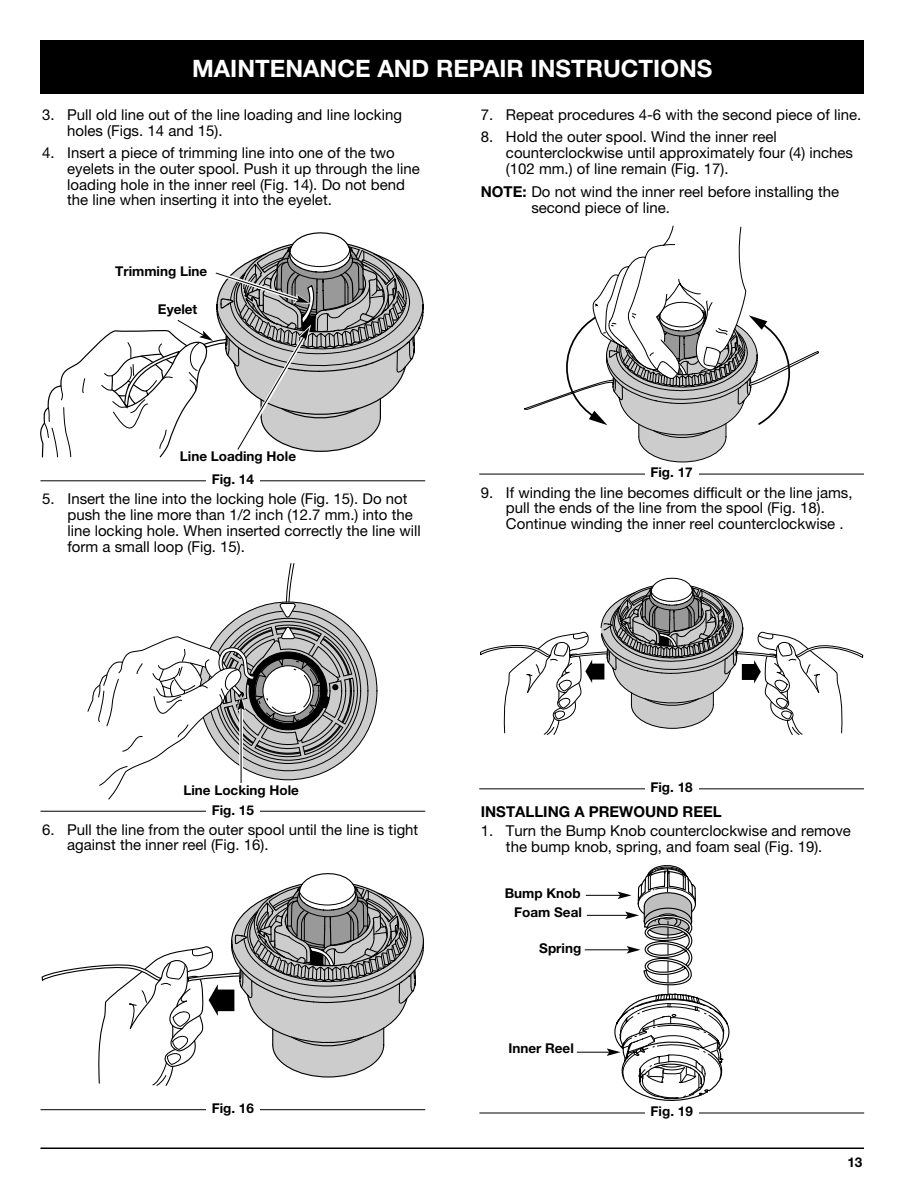
<style>
.page{position:relative;width:918px;height:1188px;background:#fff}
.page>*{position:absolute;margin:0;border:0;box-sizing:border-box;transform-origin:0 0}
.t1{font:700 24px "Helvetica Neue";color:#fff}
.t2{font:15px/15.8px "Helvetica Neue";color:#000}
.t3{font:700 15px "Helvetica Neue";color:#000}
.t4{font:700 13.5px/19.5px "Helvetica Neue";color:#000;text-align:right}
.s1{font-weight:700}
</style>
<div class="page">
<div style="left:40px;top:40px;width:824px;height:54px;background:#000"></div>
<hr style="left:40px;top:1148px;width:824px;height:1px;background:#000">
<svg style="left:87px;top:563px;width:281px;height:237px"></svg>
<svg style="left:41px;top:873px;width:383px;height:213px"></svg>
<hr style="left:40px;top:481px;width:385px;height:1px;background:#000">
<div style="left:206px;top:470px;width:54px;height:22px;background:#fff"></div>
<hr style="left:40px;top:1109px;width:385px;height:1px;background:#000">
<div style="left:206px;top:1099px;width:54px;height:21px;background:#fff"></div>
<hr style="left:40px;top:811px;width:385px;height:1px;background:#000">
<div style="left:206px;top:800px;width:54px;height:22px;background:#fff"></div>
<svg style="left:41px;top:232px;width:383px;height:226px"></svg>
<svg style="left:480px;top:577px;width:384px;height:158px"></svg>
<svg style="left:524px;top:225px;width:295px;height:238px"></svg>
<hr style="left:479px;top:474px;width:385px;height:1px;background:#000">
<div style="left:645px;top:463px;width:54px;height:22px;background:#fff"></div>
<hr style="left:479px;top:789px;width:385px;height:1px;background:#000">
<div style="left:645px;top:778px;width:54px;height:22px;background:#fff"></div>
<hr style="left:577px;top:1052px;width:32px;height:1px;background:#000">
<hr style="left:585px;top:949px;width:44px;height:1px;background:#000">
<hr style="left:587px;top:915px;width:41px;height:1px;background:#000">
<hr style="left:586px;top:895px;width:34px;height:1px;background:#000">
<svg style="left:607px;top:865px;width:123px;height:236px"></svg>
<hr style="left:479px;top:1113px;width:385px;height:1px;background:#000">
<div style="left:645px;top:1102px;width:54px;height:22px;background:#fff"></div>
<h1 class="t1" style="left:192px;top:60px;width:522px">MAINTENANCE AND REPAIR INSTRUCTIONS</h1>
<p class="t2" style="left:67px;top:108px;width:336px;text-indent:-25px">3. Pull old line out of the line loading and line locking holes (Figs. 14 and 15).</p>
<p class="t2" style="left:67px;top:146px;width:354px;text-indent:-25px">4. Insert a piece of trimming line into one of the two eyelets in the outer spool. Push it up through the line loading hole in the inner reel (Fig. 14). Do not bend the line when inserting it into the eyelet.</p>
<p class="t4" style="left:115px;top:262px;width:94px">Trimming Line</p>
<p class="t4" style="left:158px;top:301px;width:41px">Eyelet</p>
<p class="t4" style="left:180px;top:447px;width:118px">Line Loading Hole</p>
<p class="t4" style="left:212px;top:471px;width:44px">Fig. 14</p>
<p class="t2" style="left:68px;top:493px;width:355px;text-indent:-25px">5. Insert the line into the locking hole (Fig. 15). Do not push the line more than 1/2 inch (12.7 mm.) into the line locking hole. When inserted correctly the line will form a small loop (Fig. 15).</p>
<p class="t2" style="left:481px;top:108px;width:382px">7. Repeat procedures 4-6 with the second piece of line.</p>
<p class="t2" style="left:506px;top:131px;width:349px;text-indent:-25px">8. Hold the outer spool. Wind the inner reel counterclockwise until approximately four (4) inches (102 mm.) of line remain (Fig. 17).</p>
<p class="t2" style="left:531px;top:186px;width:309px;text-indent:-51px"><span class="s1">NOTE:</span> Do not wind the inner reel before installing the second piece of line.</p>
<p class="t4" style="left:651px;top:464px;width:44px">Fig. 17</p>
<p class="t2" style="left:506px;top:486px;width:348px;text-indent:-25px">9. If winding the line becomes difficult or the line jams, pull the ends of the line from the spool (Fig. 18).<br>Continue winding the inner reel counterclockwise .</p>
<p class="t4" style="left:183px;top:781px;width:117px">Line Locking Hole</p>
<p class="t4" style="left:651px;top:779px;width:44px">Fig. 18</p>
<p class="t4" style="left:212px;top:801px;width:44px">Fig. 15</p>
<p class="t2" style="left:67px;top:823px;width:353px;text-indent:-25px">6. Pull the line from the outer spool until the line is tight against the inner reel (Fig. 16).</p>
<p class="t3" style="left:481px;top:806px;width:243px">INSTALLING A PREWOUND REEL</p>
<p class="t2" style="left:481px;top:824px;width:372px;text-align:center">1. Turn the Bump Knob counterclockwise and remove the bump knob, spring, and foam seal (Fig. 19).</p>
<p class="t4" style="left:505px;top:884px;width:79px">Bump Knob<br>Foam Seal</p>
<p class="t4" style="left:539px;top:940px;width:43px">Spring</p>
<p class="t4" style="left:508px;top:1039px;width:67px">Inner Reel</p>
<p class="t4" style="left:212px;top:1100px;width:44px">Fig. 16</p>
<p class="t4" style="left:651px;top:1103px;width:44px">Fig. 19</p>
<p class="t4" style="left:847px;top:1153px;width:17px">13</p>
</div>
